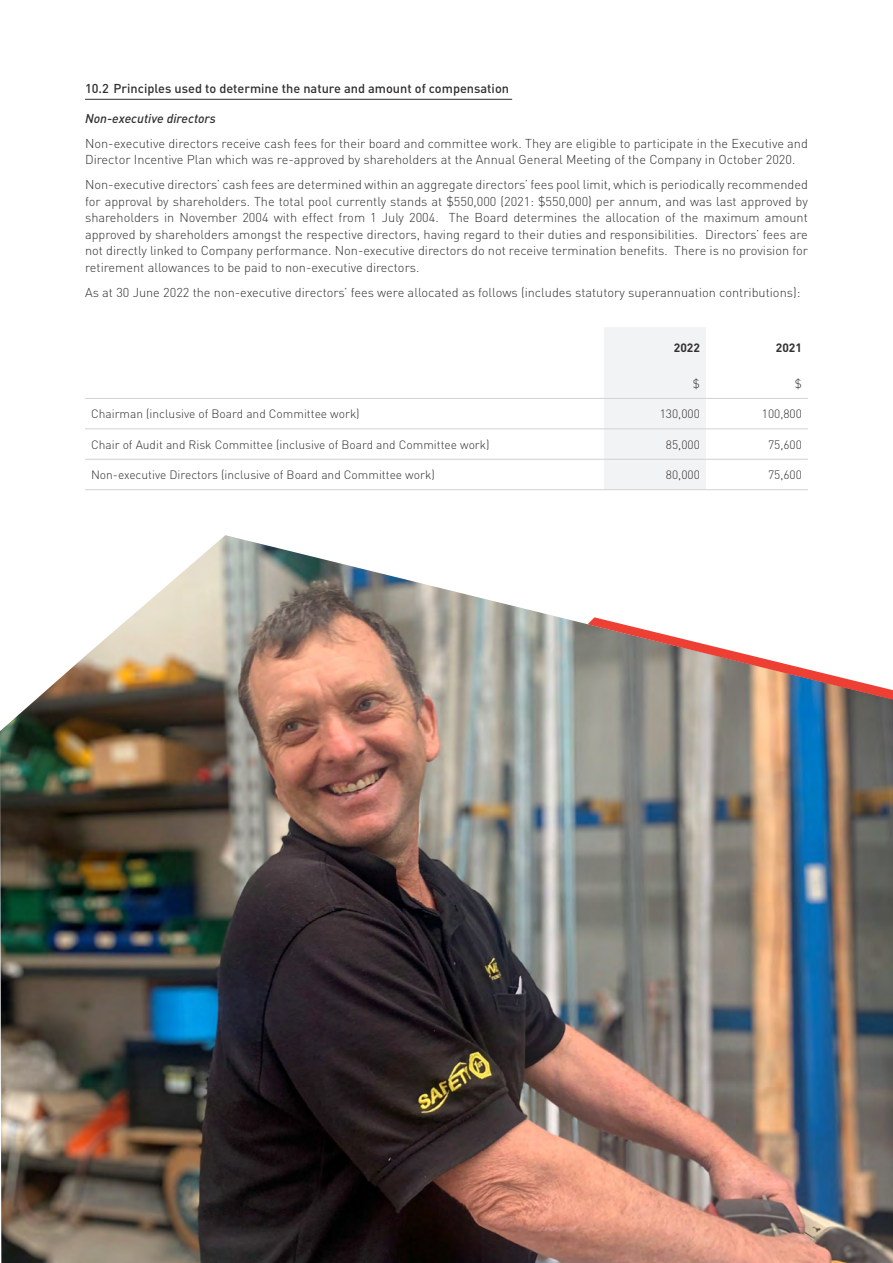
<style>
.page{position:relative;width:893px;height:1263px;background:#fff}
.page>*{position:absolute;margin:0;border:0;box-sizing:border-box;transform-origin:0 0}
.Body_Text{font:300 12.75px/16.5px "DIN Pro";color:#312f30}
.H6_a{font:500 12.75px "DIN Pro";color:#312f30}
.H7_i{font:italic 500 12.75px "DIN Pro";color:#312f30}
.Table_body{font:300 12px "DIN Pro";color:#312f30}
.Table_Numbers{font:300 12px "DIN Pro";color:#312f30}
.Column_Heading{font:700 12px "DIN Pro";color:#312f30}
</style>
<div class="page">
<hr style="left:85px;top:99px;width:427px;height:1px;background:#312f30">
<div style="left:604px;top:328px;width:102px;height:161px;background:#f2f3f4"></div>
<hr style="left:85px;top:489px;width:519px;height:1px;background:#d1d2d4">
<hr style="left:604px;top:489px;width:102px;height:1px;background:#d1d2d4">
<hr style="left:706px;top:489px;width:102px;height:1px;background:#d1d2d4">
<hr style="left:85px;top:428px;width:519px;height:1px;background:#d1d2d4">
<hr style="left:604px;top:428px;width:102px;height:1px;background:#d1d2d4">
<hr style="left:706px;top:428px;width:102px;height:1px;background:#d1d2d4">
<hr style="left:85px;top:459px;width:519px;height:1px;background:#d1d2d4">
<hr style="left:604px;top:459px;width:102px;height:1px;background:#d1d2d4">
<hr style="left:706px;top:459px;width:102px;height:1px;background:#d1d2d4">
<hr style="left:85px;top:398px;width:519px;height:1px;background:#d1d2d4">
<hr style="left:604px;top:398px;width:102px;height:1px;background:#d1d2d4">
<hr style="left:706px;top:398px;width:102px;height:1px;background:#d1d2d4">
<img style="left:0;top:535px;width:893px;height:728px">
<svg style="left:588px;top:617px;width:305px;height:83px"></svg>
<p class="H6_a" style="left:85px;top:78px;width:426px">10.2 Principles used to determine the nature and amount of compensation</p>
<p class="H7_i" style="left:85px;top:108px;width:132px">Non-executive directors</p>
<p class="Body_Text" style="left:85px;top:134px;width:724px">Non-executive directors receive cash fees for their board and committee work. They are eligible to participate in the Executive and<br>Director Incentive Plan which was re-approved by shareholders at the Annual General Meeting of the Company in October 2020.</p>
<p class="Body_Text" style="left:85px;top:175px;width:724px;text-align:justify">Non-executive directors’ cash fees are determined within an aggregate directors’ fees pool limit, which is periodically recommended for approval by shareholders. The total pool currently stands at $550,000 (2021: $550,000) per annum, and was last approved by shareholders in November 2004 with effect from 1 July 2004. The Board determines the allocation of the maximum amount approved by shareholders amongst the respective directors, having regard to their duties and responsibilities. Directors’ fees are not directly linked to Company performance. Non-executive directors do not receive termination benefits. There is no provision for retirement allowances to be paid to non-executive directors.</p>
<p class="Body_Text" style="left:85px;top:283px;width:717px">As at 30 June 2022 the non-executive directors’ fees were allocated as follows (includes statutory superannuation contributions):</p>
<p class="Column_Heading" style="left:674px;top:338px;width:28px">2022</p>
<p class="Column_Heading" style="left:776px;top:338px;width:28px">2021</p>
<p class="Table_Numbers" style="left:693px;top:374px;width:9px">$</p>
<p class="Table_Numbers" style="left:795px;top:374px;width:9px">$</p>
<p class="Table_body" style="left:91px;top:405px;width:270px">Chairman (inclusive of Board and Committee work)</p>
<p class="Table_Numbers" style="left:660px;top:405px;width:42px">130,000</p>
<p class="Table_Numbers" style="left:762px;top:405px;width:42px">100,800</p>
<p class="Table_body" style="left:91px;top:435px;width:400px">Chair of Audit and Risk Committee (inclusive of Board and Committee work)</p>
<p class="Table_Numbers" style="left:666px;top:435px;width:35px">85,000</p>
<p class="Table_Numbers" style="left:768px;top:435px;width:35px">75,600</p>
<p class="Table_body" style="left:91px;top:465px;width:345px">Non-executive Directors (inclusive of Board and Committee work)</p>
<p class="Table_Numbers" style="left:666px;top:465px;width:35px">80,000</p>
<p class="Table_Numbers" style="left:768px;top:465px;width:35px">75,600</p>
</div>
